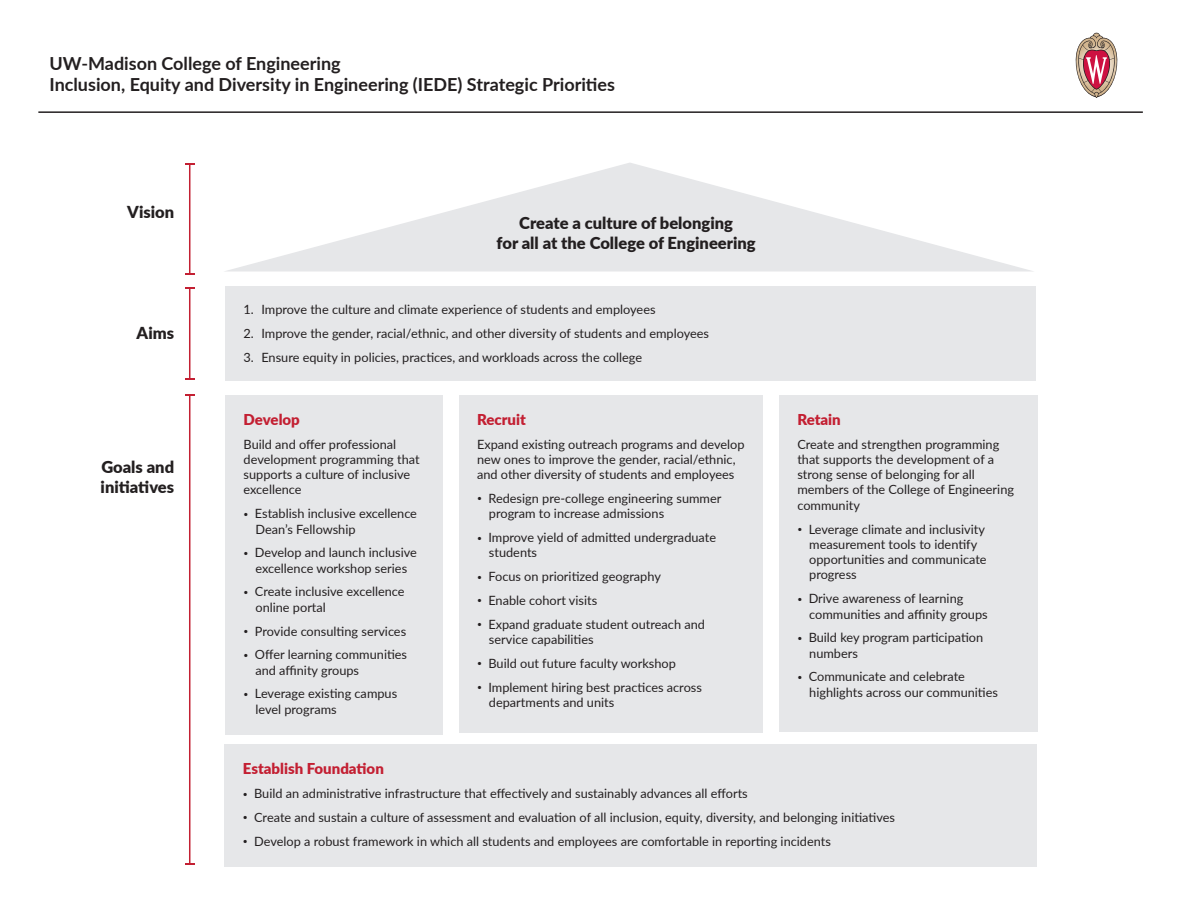
<style>
.page{position:relative;width:1188px;height:918px;background:#fff}
.page>*{position:absolute;margin:0;border:0;box-sizing:border-box;transform-origin:0 0}
.t1{font:700 18px/21.6px "Lato";color:#231f20}
.t2{font:900 16.5px/19.8px "Lato";color:#231f20;text-align:center}
.t3{font:900 15px "Lato";color:#c31f32}
.t4{font:12.75px/15.3px "Lato";color:#231f20}
.s1{font-size:8.55px}
</style>
<div class="page">
<svg style="left:225px;top:163px;width:808px;height:109px"></svg>
<div style="left:226px;top:395px;width:217px;height:340px;background:#e6e7e9"></div>
<div style="left:225px;top:745px;width:812px;height:122px;background:#e6e7e9"></div>
<div style="left:225px;top:287px;width:811px;height:94px;background:#e6e7e9"></div>
<div style="left:459px;top:395px;width:304px;height:338px;background:#e6e7e9"></div>
<div style="left:779px;top:395px;width:259px;height:337px;background:#e6e7e9"></div>
<hr style="left:189px;top:164px;width:1px;height:110px;background:#c31f32">
<svg style="left:185px;top:163px;width:10px;height:2px"></svg>
<svg style="left:185px;top:273px;width:10px;height:2px"></svg>
<hr style="left:189px;top:288px;width:1px;height:91px;background:#c31f32">
<svg style="left:185px;top:378px;width:10px;height:2px"></svg>
<hr style="left:189px;top:395px;width:1px;height:469px;background:#c31f32">
<svg style="left:185px;top:394px;width:10px;height:2px"></svg>
<svg style="left:1075px;top:33px;width:43px;height:65px"></svg>
<hr style="left:38px;top:111px;width:1105px;height:2px;background:#231f20">
<h1 class="t1" style="left:49px;top:52px;width:567px">UW-Madison College of Engineering<br>Inclusion, Equity and Diversity in Engineering (IEDE) Strategic Priorities</h1>
<p class="t2" style="left:127px;top:201px;width:48px">Vision</p>
<p class="t2" style="left:137px;top:322px;width:39px">Aims</p>
<p class="t2" style="left:101px;top:457px;width:75px;text-align:left">Goals and initiatives</p>
<p class="t2" style="left:497px;top:213px;width:261px">Create a culture of belonging<br>for all at the College of Engineering</p>
<p class="t4" style="left:243px;top:301px;width:414px">1. Improve the culture and climate experience of students and employees</p>
<p class="t4" style="left:243px;top:325px;width:467px">2. Improve the gender, racial/ethnic, and other diversity of students and employees</p>
<p class="t4" style="left:243px;top:349px;width:400px">3. Ensure equity in policies, practices, and workloads across the college</p>
<p class="t3" style="left:244px;top:408px;width:58px">Develop</p>
<p class="t4" style="left:244px;top:436px;width:178px">Build and offer professional development programming that supports a culture of inclusive excellence</p>
<p class="t4" style="left:255px;top:505px;width:163px;text-indent:-12px"><span class="s1">•</span> Establish inclusive excellence<br>Dean’s Fellowship</p>
<p class="t4" style="left:244px;top:544px;width:175px;text-align:center"><span class="s1">•</span> Develop and launch inclusive excellence workshop series</p>
<p class="t4" style="left:255px;top:584px;width:151px;text-indent:-12px"><span class="s1">•</span> Create inclusive excellence online portal</p>
<p class="t4" style="left:244px;top:623px;width:164px"><span class="s1">•</span> Provide consulting services</p>
<p class="t4" style="left:255px;top:646px;width:153px;text-indent:-12px"><span class="s1">•</span> Offer learning communities and affinity groups</p>
<p class="t4" style="left:255px;top:686px;width:143px;text-indent:-12px"><span class="s1">•</span> Leverage existing campus level programs</p>
<p class="t3" style="left:477px;top:408px;width:50px">Recruit</p>
<p class="t4" style="left:477px;top:436px;width:269px">Expand existing outreach programs and develop new ones to improve the gender, racial/ethnic, and other diversity of students and employees</p>
<p class="t4" style="left:489px;top:490px;width:234px;text-indent:-12px"><span class="s1">•</span> Redesign pre-college engineering summer program to increase admissions</p>
<p class="t4" style="left:489px;top:529px;width:229px;text-indent:-12px"><span class="s1">•</span> Improve yield of admitted undergraduate students</p>
<p class="t4" style="left:477px;top:568px;width:185px"><span class="s1">•</span> Focus on prioritized geography</p>
<p class="t4" style="left:477px;top:592px;width:122px"><span class="s1">•</span> Enable cohort visits</p>
<p class="t4" style="left:489px;top:616px;width:218px;text-indent:-12px"><span class="s1">•</span> Expand graduate student outreach and service capabilities</p>
<p class="t4" style="left:477px;top:655px;width:200px"><span class="s1">•</span> Build out future faculty workshop</p>
<p class="t4" style="left:489px;top:679px;width:214px;text-indent:-12px"><span class="s1">•</span> Implement hiring best practices across departments and units</p>
<p class="t3" style="left:797px;top:408px;width:45px">Retain</p>
<p class="t4" style="left:797px;top:436px;width:218px">Create and strengthen programming that supports the development of a strong sense of belonging for all members of the College of Engineering community</p>
<p class="t4" style="left:809px;top:521px;width:179px;text-indent:-12px"><span class="s1">•</span> Leverage climate and inclusivity measurement tools to identify opportunities and communicate progress</p>
<p class="t4" style="left:809px;top:590px;width:180px;text-indent:-12px"><span class="s1">•</span> Drive awareness of learning communities and affinity groups</p>
<p class="t4" style="left:809px;top:629px;width:176px;text-indent:-12px"><span class="s1">•</span> Build key program participation numbers</p>
<p class="t4" style="left:809px;top:669px;width:190px;text-indent:-12px"><span class="s1">•</span> Communicate and celebrate highlights across our communities</p>
<p class="t3" style="left:243px;top:757px;width:143px">Establish Foundation</p>
<p class="t4" style="left:243px;top:785px;width:506px"><span class="s1">•</span> Build an administrative infrastructure that effectively and sustainably advances all efforts</p>
<p class="t4" style="left:243px;top:809px;width:654px"><span class="s1">•</span> Create and sustain a culture of assessment and evaluation of all inclusion, equity, diversity, and belonging initiatives</p>
<p class="t4" style="left:243px;top:833px;width:590px"><span class="s1">•</span> Develop a robust framework in which all students and employees are comfortable in reporting incidents</p>
</div>
